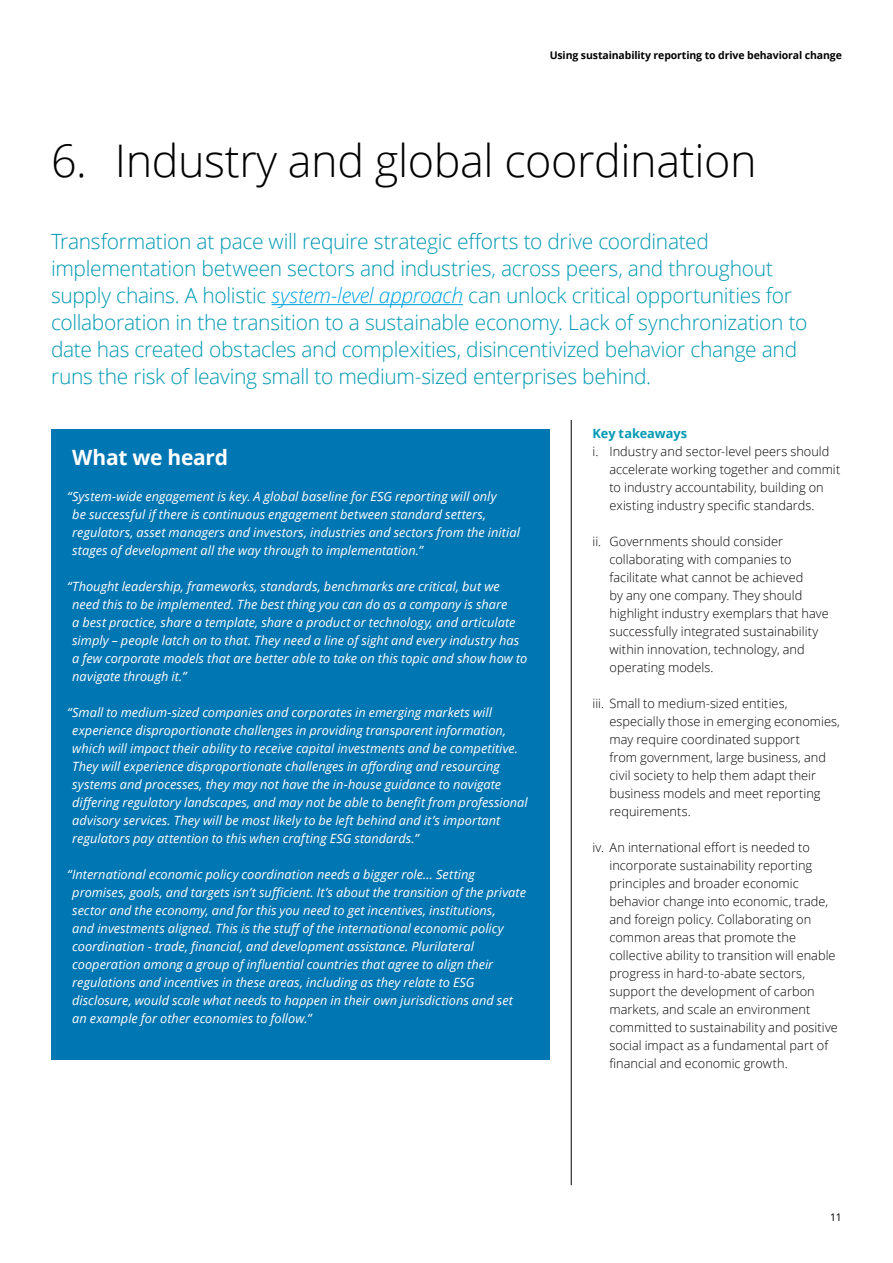
<style>
.page{position:relative;width:893px;height:1263px;background:#fff}
.page>*{position:absolute;margin:0;border:0;box-sizing:border-box;transform-origin:0 0}
.t1{font:300 45px "Open Sans";letter-spacing:-.01em;color:#000}
.t2{font:300 21px/27px "Open Sans";letter-spacing:-.015em;color:#0099b3}
.t3{font:700 21px "Open Sans";letter-spacing:-.015em;color:#fff}
.t4{font:italic 12.75px/18px "Open Sans";color:#fff}
.t5{font:300 12.75px/18px "Open Sans";letter-spacing:.005em;color:#000}
.t6{font:700 12.75px "Open Sans";letter-spacing:-.005em;color:#0099b3}
.t7{font:700 10.5px "Open Sans";letter-spacing:-.01em;color:#000}
.t8{font:10.5px "Open Sans";color:#000}
.s1{font-style:italic;color:#00a3e2}
</style>
<div class="page">
<hr style="left:272px;top:304px;width:191px;height:1px;background:#00a3e2">
<div style="left:51px;top:429px;width:499px;height:630px;background:#0076b3"></div>
<hr style="left:571px;top:420px;width:1px;height:765px;background:#000">
<p class="t7" style="left:550px;top:48px;width:294px">Using sustainability reporting to drive behavioral change</p>
<h1 class="t1" style="left:51px;top:130px;width:707px">6. Industry and global coordination</h1>
<p class="t2" style="left:51px;top:227px;width:758px">Transformation at pace will require strategic efforts to drive coordinated implementation between sectors and industries, across peers, and throughout supply chains. A holistic <span class="s1">system-level approach</span> can unlock critical opportunities for collaboration in the transition to a sustainable economy. Lack of synchronization to date has created obstacles and complexities, disincentivized behavior change and runs the risk of leaving small to medium-sized enterprises behind.</p>
<h2 class="t3" style="left:72px;top:443px;width:157px">What we heard</h2>
<p class="t4" style="left:72px;top:487px;width:449px;text-indent:-5px">“System-wide engagement is key. A global baseline for ESG reporting will only<br>be successful if there is continuous engagement between standard setters, regulators, asset managers and investors, industries and sectors from the initial stages of development all the way through to implementation.”</p>
<p class="t4" style="left:72px;top:577px;width:457px;text-indent:-5px">“Thought leadership, frameworks, standards, benchmarks are critical, but we need this to be implemented. The best thing you can do as a company is share<br>a best practice, share a template, share a product or technology, and articulate simply – people latch on to that. They need a line of sight and every industry has a few corporate models that are better able to take on this topic and show how to navigate through it.”</p>
<p class="t4" style="left:72px;top:703px;width:457px;text-indent:-5px">“Small to medium-sized companies and corporates in emerging markets will experience disproportionate challenges in providing transparent information, which will impact their ability to receive capital investments and be competitive.<br>They will experience disproportionate challenges in affording and resourcing systems and processes, they may not have the in-house guidance to navigate differing regulatory landscapes, and may not be able to benefit from professional advisory services. They will be most likely to be left behind and it’s important regulators pay attention to this when crafting ESG standards.”</p>
<p class="t4" style="left:72px;top:865px;width:455px;text-indent:-5px">“International economic policy coordination needs a bigger role… Setting promises, goals, and targets isn’t sufficient. It’s about the transition of the private sector and the economy, and for this you need to get incentives, institutions,<br>and investments aligned. This is the stuff of the international economic policy coordination - trade, financial, and development assistance. Plurilateral cooperation among a group of influential countries that agree to align their regulations and incentives in these areas, including as they relate to ESG disclosure, would scale what needs to happen in their own jurisdictions and set an example for other economies to follow.”</p>
<p class="t6" style="left:592px;top:424px;width:96px">Key takeaways</p>
<p class="t5" style="left:609px;top:442px;width:232px;text-indent:-17px">i. Industry and sector-level peers should accelerate working together and commit to industry accountability, building on existing industry specific standards.</p>
<p class="t5" style="left:609px;top:532px;width:221px;text-indent:-17px">ii. Governments should consider collaborating with companies to facilitate what cannot be achieved<br>by any one company. They should highlight industry exemplars that have successfully integrated sustainability within innovation, technology, and operating models.</p>
<p class="t5" style="left:609px;top:694px;width:232px;text-indent:-17px">iii. Small to medium-sized entities, especially those in emerging economies, may require coordinated support<br>from government, large business, and civil society to help them adapt their business models and meet reporting requirements.</p>
<p class="t5" style="left:609px;top:838px;width:230px;text-indent:-17px">iv. An international effort is needed to incorporate sustainability reporting principles and broader economic behavior change into economic, trade, and foreign policy. Collaborating on common areas that promote the collective ability to transition will enable progress in hard-to-abate sectors, support the development of carbon markets, and scale an environment committed to sustainability and positive social impact as a fundamental part of financial and economic growth.</p>
<p class="t8" style="left:830px;top:1210px;width:13px">11</p>
</div>
